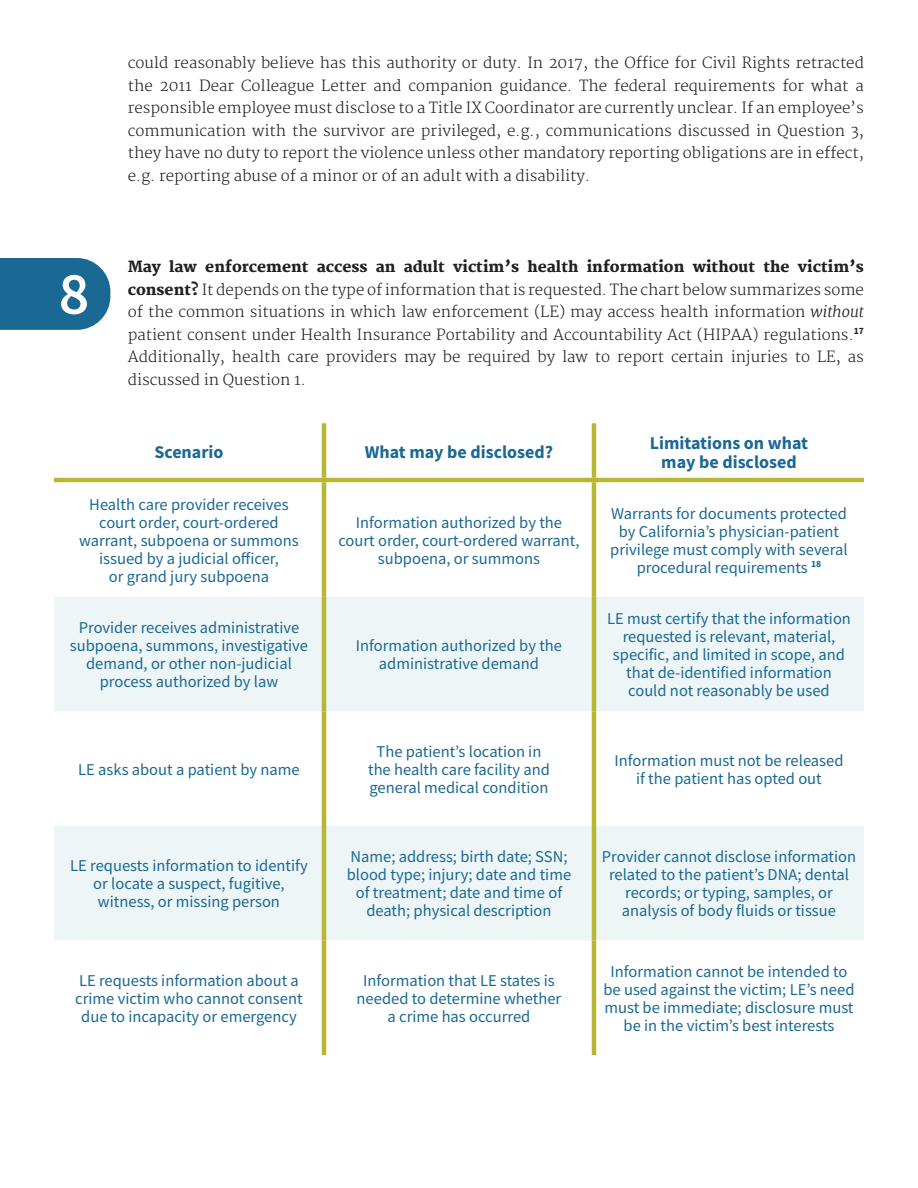
<style>
.page{position:relative;width:918px;height:1188px;background:#fff}
.page>*{position:absolute;margin:0;border:0;box-sizing:border-box;transform-origin:0 0}
.t1{font:600 60px "Source Sans Pro";color:#fff}
.Table_Title_Main{font:700 18px/19.5px "Source Sans Pro";color:#1a6894;text-align:center}
.Table_text_small_cen{font:16.5px/18px "Source Sans Pro";color:#1a6894;text-align:center}
.Answer{font:300 15px/22.5px "Merriweather";color:#231f20;text-align:justify}
.s1{font-weight:800}
.s2{font-style:italic}
</style>
<div class="page">
<svg style="left:0;top:258px;width:110px;height:72px;background:#27719a"></svg>
<svg style="left:54px;top:597px;width:810px;height:344px;fill:#edf5f7"></svg>
<hr style="left:54px;top:478px;width:270px;height:4px;background:#b8b733">
<hr style="left:324px;top:478px;width:270px;height:4px;background:#b8b733">
<hr style="left:594px;top:478px;width:270px;height:4px;background:#b8b733">
<hr style="left:322px;top:482px;width:4px;height:115px;background:#b8b733">
<hr style="left:322px;top:597px;width:4px;height:114px;background:#b8b733">
<hr style="left:322px;top:711px;width:4px;height:115px;background:#b8b733">
<hr style="left:322px;top:826px;width:4px;height:115px;background:#b8b733">
<hr style="left:322px;top:941px;width:4px;height:114px;background:#b8b733">
<hr style="left:322px;top:423px;width:4px;height:55px;background:#b8b733">
<hr style="left:592px;top:423px;width:4px;height:55px;background:#b8b733">
<hr style="left:592px;top:482px;width:4px;height:115px;background:#b8b733">
<hr style="left:592px;top:597px;width:4px;height:114px;background:#b8b733">
<hr style="left:592px;top:711px;width:4px;height:115px;background:#b8b733">
<hr style="left:592px;top:826px;width:4px;height:115px;background:#b8b733">
<hr style="left:592px;top:941px;width:4px;height:114px;background:#b8b733">
<p class="t1" style="left:59px;top:254px;width:32px">8</p>
<p class="Answer" style="left:128px;top:52px;width:738px">could reasonably believe has this authority or duty. In 2017, the Office for Civil Rights retracted the 2011 Dear Colleague Letter and companion guidance. The federal requirements for what a responsible employee must disclose to a Title IX Coordinator are currently unclear. If an employee’s communication with the survivor are privileged, e.g., communications discussed in Question 3, they have no duty to report the violence unless other mandatory reporting obligations are in effect, e.g. reporting abuse of a minor or of an adult with a disability.</p>
<p class="Answer" style="left:128px;top:256px;width:738px"><span class="s1">May law enforcement access an adult victim’s health information without the victim’s consent?</span> It depends on the type of information that is requested. The chart below summarizes some of the common situations in which law enforcement (LE) may access health information <span class="s2">without </span>patient consent under Health Insurance Portability and Accountability Act (HIPAA) regulations.<sup>17<br></sup>Additionally, health care providers may be required by law to report certain injuries to LE, as discussed in Question 1.</p>
<p class="Table_Title_Main" style="left:154px;top:442px;width:71px">Scenario</p>
<p class="Table_Title_Main" style="left:365px;top:442px;width:190px">What may be disclosed?</p>
<p class="Table_Title_Main" style="left:650px;top:433px;width:160px">Limitations on what may be disclosed</p>
<p class="Table_text_small_cen" style="left:79px;top:495px;width:221px">Health care provider receives court order, court-ordered warrant, subpoena or summons issued by a judicial officer,<br>or grand jury subpoena</p>
<p class="Table_text_small_cen" style="left:338px;top:513px;width:243px">Information authorized by the court order, court-ordered warrant, subpoena, or summons</p>
<p class="Table_text_small_cen" style="left:610px;top:504px;width:239px">Warrants for documents protected by California’s physician-patient privilege must comply with several procedural requirements <sup>18</sup></p>
<p class="Table_text_small_cen" style="left:70px;top:619px;width:240px">Provider receives administrative subpoena, summons, investigative demand, or other non-judicial process authorized by law</p>
<p class="Table_text_small_cen" style="left:78px;top:760px;width:223px">LE asks about a patient by name</p>
<p class="Table_text_small_cen" style="left:356px;top:637px;width:208px">Information authorized by the administrative demand</p>
<p class="Table_text_small_cen" style="left:607px;top:610px;width:245px">LE must certify that the information requested is relevant, material, specific, and limited in scope, and that de-identified information could not reasonably be used</p>
<p class="Table_text_small_cen" style="left:368px;top:742px;width:183px">The patient’s location in the health care facility and general medical condition</p>
<p class="Table_text_small_cen" style="left:614px;top:751px;width:231px">Information must not be released if the patient has opted out</p>
<p class="Table_text_small_cen" style="left:70px;top:857px;width:239px">LE requests information to identify or locate a suspect, fugitive, witness, or missing person</p>
<p class="Table_text_small_cen" style="left:347px;top:848px;width:226px">Name; address; birth date; SSN; blood type; injury; date and time of treatment; date and time of death; physical description</p>
<p class="Table_text_small_cen" style="left:602px;top:848px;width:256px">Provider cannot disclose information related to the patient’s DNA; dental records; or typing, samples, or analysis of body fluids or tissue</p>
<p class="Table_text_small_cen" style="left:75px;top:971px;width:229px">LE requests information about a crime victim who cannot consent due to incapacity or emergency</p>
<p class="Table_text_small_cen" style="left:357px;top:971px;width:206px">Information that LE states is needed to determine whether a crime has occurred</p>
<p class="Table_text_small_cen" style="left:603px;top:962px;width:253px">Information cannot be intended to be used against the victim; LE’s need must be immediate; disclosure must be in the victim’s best interests</p>
</div>
